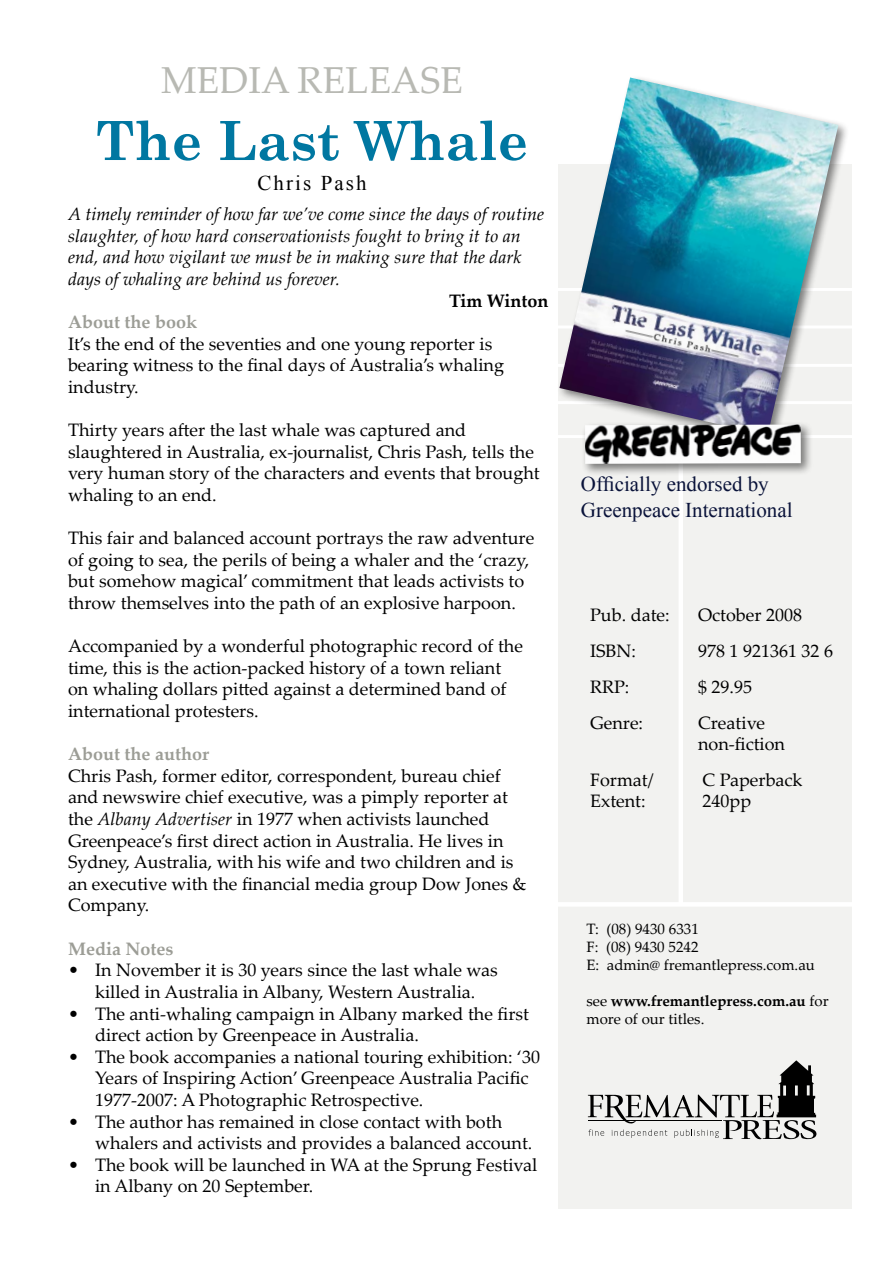
<style>
.page{position:relative;width:893px;height:1263px;background:#fff}
.page>*{position:absolute;margin:0;border:0;box-sizing:border-box;transform-origin:0 0}
.t1{font:700 54px "Century Schoolbook";color:#0077a1}
.MEDIA_RELEASE{font:37.5px "Palatino Linotype";color:#b8b9b3}
.t2{font:21px/25.2px "Times New Roman";color:#0a133a}
.t3{font:21px "Times New Roman";letter-spacing:.1em;color:#000}
.dot_points{font:18px/21.6px "Palatino Linotype";color:#000}
.quote{font:italic 18px/21.6px "Palatino Linotype";color:#000}
.t4{font:700 18px "Palatino Linotype";color:#9c9d96}
.t5{font:700 18px "Palatino Linotype";color:#000}
.t6{font:15px "Palatino Linotype";color:#000}
.t7{font:700 15px/18px "Palatino Linotype";color:#000}
.s1{font-style:italic}
.s2{font-weight:400}
</style>
<div class="page">
<div style="left:558px;top:164px;width:294px;height:1045px;background:#f2f2f0"></div>
<div style="left:678px;top:433px;width:5px;height:471px;background:#fff"></div>
<div style="left:555px;top:74px;width:307px;height:385px;background:#000;opacity:.5"></div>
<img style="left:559px;top:78px;width:279px;height:357px">
<svg style="left:588px;top:1060px;width:228px;height:79px"></svg>
<div style="left:540px;top:902px;width:333px;height:5px;background:#fff"></div>
<div style="left:581px;top:421px;width:244px;height:67px;background:#000;opacity:.5"></div>
<img style="left:585px;top:425px;width:216px;height:39px">
<p class="MEDIA_RELEASE" style="left:161px;top:54px;width:304px">MEDIA RELEASE</p>
<p class="t1" style="left:96px;top:99px;width:434px">The Last Whale</p>
<p class="t3" style="left:257px;top:169px;width:111px">Chris Pash</p>
<p class="quote" style="left:68px;top:203px;width:478px">A timely reminder of how far we’ve come since the days of routine slaughter, of how hard conservationists fought to bring it to an end, and how vigilant we must be in making sure that the dark days of whaling are behind us forever.</p>
<p class="t5" style="left:449px;top:288px;width:101px">Tim Winton</p>
<p class="t4" style="left:68px;top:309px;width:131px">About the book</p>
<p class="dot_points" style="left:68px;top:332px;width:438px">It’s the end of the seventies and one young reporter is bearing witness to the final days of Australia’s whaling industry.</p>
<p class="dot_points" style="left:68px;top:419px;width:473px">Thirty years after the last whale was captured and slaughtered in Australia, ex-journalist, Chris Pash, tells the very human story of the characters and events that brought whaling to an end.</p>
<p class="dot_points" style="left:68px;top:527px;width:468px">This fair and balanced account portrays the raw adventure of going to sea, the perils of being a whaler and the ‘crazy, but somehow magical’ commitment that leads activists to throw themselves into the path of an explosive harpoon.</p>
<p class="dot_points" style="left:68px;top:635px;width:457px">Accompanied by a wonderful photographic record of the time, this is the action-packed history of a town reliant on whaling dollars pitted against a determined band of international protesters.</p>
<p class="t4" style="left:68px;top:741px;width:142px">About the author</p>
<p class="dot_points" style="left:68px;top:764px;width:460px">Chris Pash, former editor, correspondent, bureau chief and newswire chief executive, was a pimply reporter at the <span class="s1">Albany Advertiser</span> in 1977 when activists launched Greenpeace’s first direct action in Australia. He lives in Sydney, Australia, with his wife and two children and is an executive with the financial media group Dow Jones &amp; Company.</p>
<p class="t4" style="left:68px;top:936px;width:107px">Media Notes</p>
<p class="dot_points" style="left:68px;top:959px;width:431px;text-align:center">• In November it is 30 years since the last whale was killed in Australia in Albany, Western Australia.</p>
<p class="dot_points" style="left:95px;top:1002px;width:435px;text-indent:-27px">• The anti-whaling campaign in Albany marked the first direct action by Greenpeace in Australia.</p>
<p class="dot_points" style="left:95px;top:1045px;width:446px;text-indent:-27px">• The book accompanies a national touring exhibition: ‘30<br>Years of Inspiring Action’ Greenpeace Australia Pacific<br>1977-2007: A Photographic Retrospective.</p>
<p class="dot_points" style="left:95px;top:1110px;width:439px;text-indent:-27px">• The author has remained in close contact with both whalers and activists and provides a balanced account.</p>
<p class="dot_points" style="left:95px;top:1153px;width:444px;text-indent:-27px">• The book will be launched in WA at the Sprung Festival in Albany on 20 September.</p>
<p class="t2" style="left:581px;top:471px;width:213px">Officially endorsed by<br>Greenpeace International</p>
<p class="dot_points" style="left:590px;top:603px;width:81px">Pub. date:</p>
<p class="dot_points" style="left:698px;top:603px;width:106px">October 2008</p>
<p class="dot_points" style="left:590px;top:639px;width:47px">ISBN:</p>
<p class="dot_points" style="left:698px;top:639px;width:136px">978 1 921361 32 6</p>
<p class="dot_points" style="left:590px;top:675px;width:41px">RRP:</p>
<p class="dot_points" style="left:698px;top:675px;width:55px">$ 29.95</p>
<p class="dot_points" style="left:590px;top:711px;width:55px">Genre:</p>
<p class="dot_points" style="left:698px;top:711px;width:69px">Creative</p>
<p class="dot_points" style="left:698px;top:733px;width:89px">non-fiction</p>
<p class="dot_points" style="left:590px;top:769px;width:65px">Format/</p>
<p class="dot_points" style="left:703px;top:769px;width:102px">C Paperback</p>
<p class="dot_points" style="left:590px;top:790px;width:57px">Extent:</p>
<p class="dot_points" style="left:702px;top:790px;width:50px">240pp</p>
<p class="t6" style="left:586px;top:918px;width:114px">T: (08) 9430 6331</p>
<p class="t6" style="left:586px;top:936px;width:114px">F: (08) 9430 5242</p>
<p class="t6" style="left:586px;top:954px;width:230px">E: admin@ fremantlepress.com.au</p>
<p class="t7" style="left:586px;top:991px;width:244px"><span class="s2">see</span> www.fremantlepress.com.au <span class="s2">for more of our titles.</span></p>
</div>
